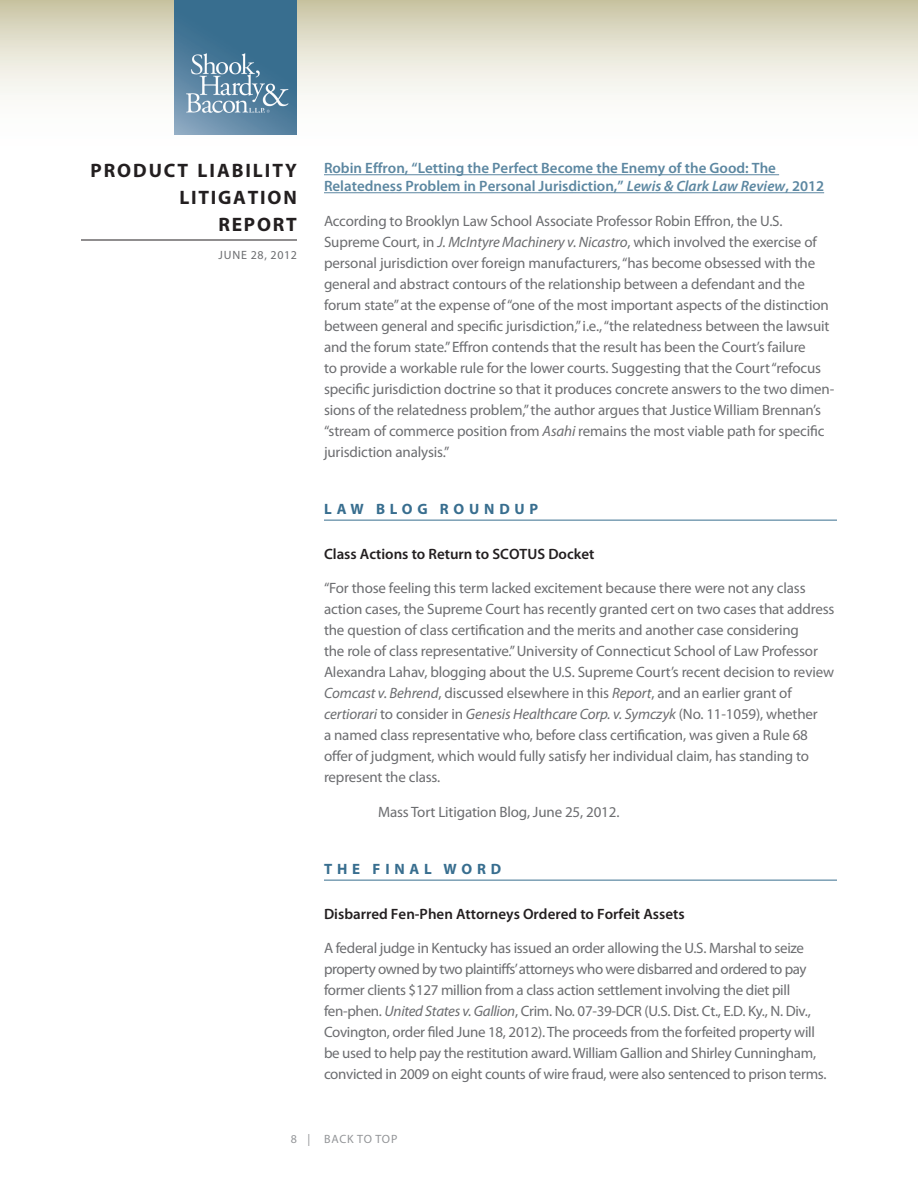
<style>
.page{position:relative;width:918px;height:1188px;background:#fff}
.page>*{position:absolute;margin:0;border:0;box-sizing:border-box;transform-origin:0 0}
.t1{font:700 19.5px/27px "Myriad Pro";letter-spacing:.095em;color:#231f20;text-align:right}
.Body{font:15px/21px "Myriad Pro";letter-spacing:-.01em;color:#6c6d70}
.Subhead{font:600 15px/18px "Myriad Pro";color:#5c87a1}
.Subhead-2{font:600 15px "Myriad Pro";color:#231f20}
.Head{font:700 15px "Myriad Pro";letter-spacing:.32em;color:#386e8f}
.t2{font:12px "Myriad Pro";letter-spacing:.05em;color:#6c6d70}
.t3{font:12px "Myriad Pro";letter-spacing:.06em;color:#939598}
.s1{font-style:italic}
</style>
<div class="page">
<svg style="left:0;top:0;width:918px;height:176px"></svg>
<hr style="left:81px;top:240px;width:216px;height:1px;background:#231f20">
<img style="left:175px;top:0;width:122px;height:135px">
<hr style="left:324px;top:174px;width:455px;height:1px;background:#5c87a1">
<hr style="left:324px;top:192px;width:500px;height:1px;background:#5c87a1">
<hr style="left:324px;top:520px;width:513px;height:1px;background:#386e8f">
<hr style="left:324px;top:880px;width:513px;height:1px;background:#386e8f">
<h1 class="t1" style="left:90px;top:156px;width:208px">PRODUCT LIABILITY<br>LITIGATION<br>REPORT</h1>
<p class="t2" style="left:218px;top:248px;width:80px">JUNE 28, 2012</p>
<p class="Subhead" style="left:324px;top:159px;width:502px">Robin Effron, “Letting the Perfect Become the Enemy of the Good: The<br>Relatedness Problem in Personal Jurisdiction,” <span class="s1">Lewis &amp; Clark Law Review</span>, 2012</p>
<p class="Body" style="left:324px;top:210px;width:512px">According to Brooklyn Law School Associate Professor Robin Effron, the U.S.<br>Supreme Court, in <span class="s1">J. McIntyre Machinery v. Nicastro</span>, which involved the exercise of personal jurisdiction over foreign manufacturers, “has become obsessed with the general and abstract contours of the relationship between a defendant and the forum state” at the expense of “one of the most important aspects of the distinction between general and specific jurisdiction,” i.e., “the relatedness between the lawsuit and the forum state.” Effron contends that the result has been the Court’s failure<br>to provide a workable rule for the lower courts. Suggesting that the Court “refocus specific jurisdiction doctrine so that it produces concrete answers to the two dimen&shy;sions of the relatedness problem,” the author argues that Justice William Brennan’s “stream of commerce position from <span class="s1">Asahi</span> remains the most viable path for specific jurisdiction analysis.”</p>
<p class="Head" style="left:324px;top:499px;width:216px">LAW BLOG ROUNDUP</p>
<p class="Subhead-2" style="left:324px;top:544px;width:272px">Class Actions to Return to SCOTUS Docket</p>
<p class="Body" style="left:324px;top:577px;width:512px">“For those feeling this term lacked excitement because there were not any class action cases, the Supreme Court has recently granted cert on two cases that address the question of class certification and the merits and another case considering<br>the role of class representative.” University of Connecticut School of Law Professor Alexandra Lahav, blogging about the U.S. Supreme Court’s recent decision to review <span class="s1">Comcast v. Behrend</span>, discussed elsewhere in this <span class="s1">Report</span>, and an earlier grant of <span class="s1">certiorari</span> to consider in <span class="s1">Genesis Healthcare Corp. v. Symczyk</span> (No. 11-1059), whether<br>a named class representative who, before class certification, was given a Rule 68 offer of judgment, which would fully satisfy her individual claim, has standing to represent the class.</p>
<p class="Body" style="left:378px;top:801px;width:243px">Mass Tort Litigation Blog, June 25, 2012.</p>
<p class="Head" style="left:324px;top:859px;width:179px">THE FINAL WORD</p>
<p class="Subhead-2" style="left:324px;top:904px;width:362px">Disbarred Fen-Phen Attorneys Ordered to Forfeit Assets</p>
<p class="Body" style="left:324px;top:937px;width:504px">A federal judge in Kentucky has issued an order allowing the U.S. Marshal to seize property owned by two plaintiffs’ attorneys who were disbarred and ordered to pay former clients $127 million from a class action settlement involving the diet pill fen-phen. <span class="s1">United States v. Gallion</span>, Crim. No. 07-39-DCR (U.S. Dist. Ct., E.D. Ky., N. Div., Covington, order filed June 18, 2012). The proceeds from the forfeited property will be used to help pay the restitution award. William Gallion and Shirley Cunningham, convicted in 2009 on eight counts of wire fraud, were also sentenced to prison terms.</p>
<p class="t3" style="left:291px;top:1132px;width:108px">8 | BACK TO TOP</p>
</div>
